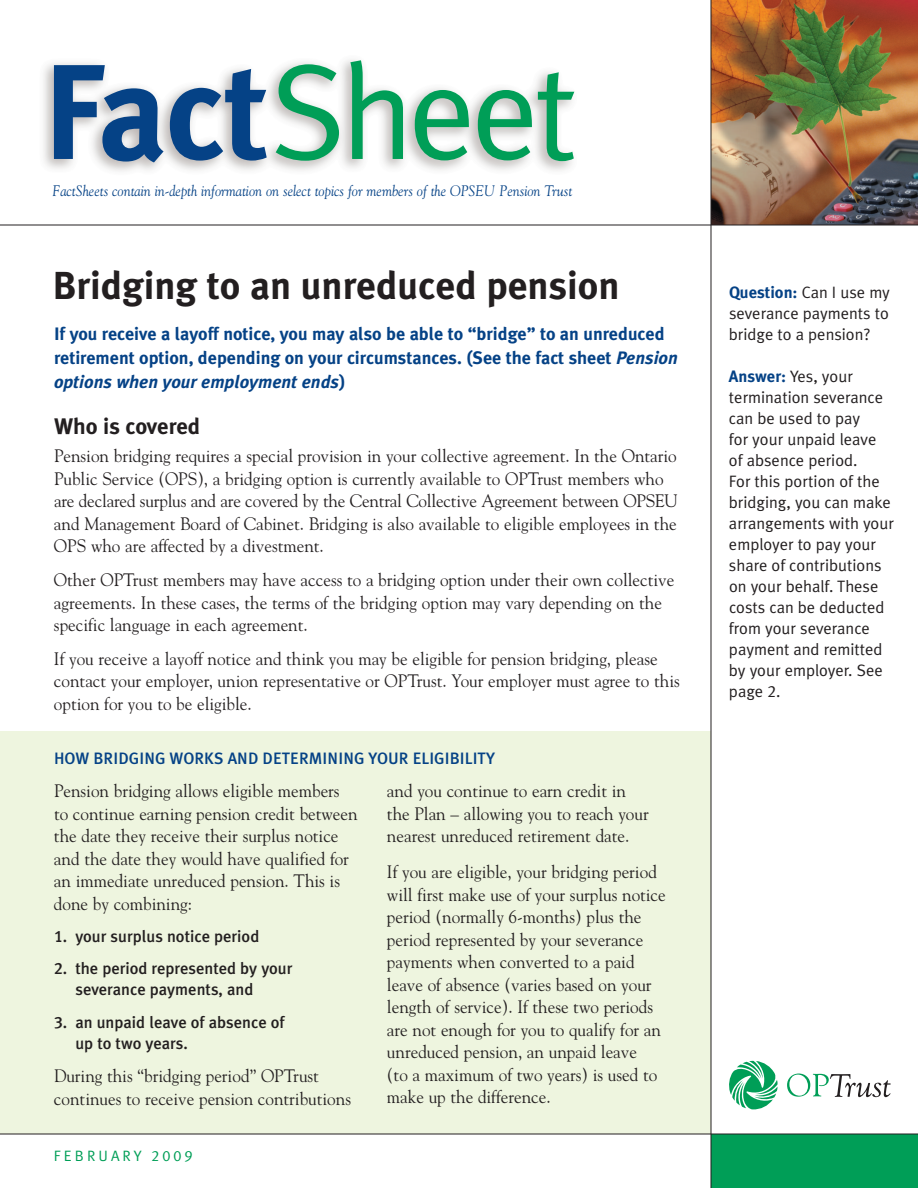
<style>
.page{position:relative;width:918px;height:1188px;background:#fff}
.page>*{position:absolute;margin:0;border:0;box-sizing:border-box;transform-origin:0 0}
.t1{font:135px "Meta Plus Normal";letter-spacing:-.04em;color:#009e57}
.t2{font:700 39px "Meta Plus";color:#231f20}
.t3{font:700 22.5px "Meta Plus";color:#231f20}
.t4{font:18px/22.5px "Goudy";color:#231f20;scale:.95 1}
.t5{font:700 18px/24px "Meta Plus";color:#054286}
.t6{font:16.5px/21px "Meta Plus Normal";color:#231f20}
.t7{font:500 16.5px/21px "Meta Plus";color:#231f20}
.t8{font:16.5px "Meta Plus Medium Caps";letter-spacing:.005em;color:#054286}
.t9{font:700 16.5px "Meta Plus";color:#054286}
.t10{font:italic 15.15px "Goudy";color:#054286;scale:.92 1}
.t11{font:15px "Meta Plus Normal Caps";letter-spacing:.2em;color:#009e57}
.s1{font-family:"Meta Plus";font-weight:700;color:#054286}
.s2{font-style:italic}
.s3{font-family:"Meta Plus Medium Caps";font-weight:400}
.s4{font-family:"Meta Plus Normal";font-weight:400;color:#231f20}
.s5{font-family:"Meta Plus Normal Caps"}
</style>
<div class="page">
<div style="left:0;top:731px;width:711px;height:403px;background:#eef5df"></div>
<img style="left:712px;top:0;width:206px;height:225px">
<div style="left:711px;top:1134px;width:207px;height:54px;background:#009e57"></div>
<hr style="left:0;top:225px;width:918px;height:1px;background:#231f20">
<hr style="left:0;top:1134px;width:918px;height:1px;background:#231f20">
<hr style="left:711px;top:0;width:1px;height:1188px;background:#231f20">
<svg style="left:729px;top:1061px;width:49px;height:49px"></svg>
<svg style="left:787px;top:1074px;width:104px;height:23px"></svg>
<h1 class="t1" style="left:43px;top:33px;width:537px"><span class="s1">Fact</span>Sheet</h1>
<p class="t10" style="left:53px;top:182px;width:566px">FactSheets contain in-depth information on select topics for members of the OPSEU Pension Trust</p>
<h2 class="t2" style="left:52px;top:263px;width:569px">Bridging to an unreduced pension</h2>
<p class="t5" style="left:54px;top:321px;width:625px">If you receive a layoff notice, you may also be able to “bridge” to an unreduced retirement option, depending on your circumstances. (See the fact sheet <span class="s2">Pension options when your employment ends</span>)</p>
<p class="t3" style="left:54px;top:413px;width:148px">Who is covered</p>
<p class="t4" style="left:54px;top:445px;width:658px">Pension bridging requires a special provision in your collective agreement. In the Ontario Public Service (OPS), a bridging option is currently available to OPTrust members who are declared surplus and are covered by the Central Collective Agreement between OPSEU and Management Board of Cabinet. Bridging is also available to eligible employees in the OPS who are affected by a divestment.</p>
<p class="t4" style="left:54px;top:569px;width:655px">Other OPTrust members may have access to a bridging option under their own collective agreements. In these cases, the terms of the bridging option may vary depending on the specific language in each agreement.</p>
<p class="t4" style="left:54px;top:647px;width:660px">If you receive a layoff notice and think you may be eligible for pension bridging, please contact your employer, union representative or OPTrust. Your employer must agree to this option for you to be eligible.</p>
<p class="t8" style="left:54px;top:748px;width:442px">HOW BRIDGING WORKS AND DETERMINING YOUR ELIGIBILITY</p>
<p class="t4" style="left:54px;top:780px;width:321px">Pension bridging allows eligible members to continue earning pension credit between the date they receive their surplus notice and the date they would have qualified for an immediate unreduced pension. This is done by combining:</p>
<p class="t7" style="left:54px;top:926px;width:207px"><span class="s3">1</span>. your surplus notice period</p>
<p class="t7" style="left:75px;top:958px;width:219px;text-indent:-21px"><span class="s3">2</span>. the period represented by your severance payments, and</p>
<p class="t7" style="left:75px;top:1011px;width:211px;text-indent:-21px"><span class="s3">3</span>. an unpaid leave of absence of up to two years.</p>
<p class="t4" style="left:54px;top:1065px;width:314px">During this “bridging period” OPTrust continues to receive pension contributions</p>
<p class="t4" style="left:387px;top:780px;width:277px">and you continue to earn credit in the Plan – allowing you to reach your nearest unreduced retirement date.</p>
<p class="t4" style="left:387px;top:861px;width:295px">If you are eligible, your bridging period will first make use of your surplus notice period (normally 6-months) plus the period represented by your severance payments when converted to a paid leave of absence (varies based on your length of service). If these two periods are not enough for you to qualify for an unreduced pension, an unpaid leave<br>(to a maximum of two years) is used to make up the difference.</p>
<p class="t11" style="left:54px;top:1147px;width:140px">FEBRUARY 2009</p>
<p class="t9" style="left:729px;top:283px;width:163px">Question: <span class="s4">Can I use my</span></p>
<p class="t6" style="left:729px;top:303px;width:162px">severance payments to bridge to a pension?</p>
<p class="t6" style="left:729px;top:366px;width:167px"><span class="s1">Answer:</span> Yes, your termination severance can be used to pay<br>for your unpaid leave of absence period.<br>For this portion of the bridging, you can make arrangements with your employer to pay your share of contributions on your behalf. These costs can be deducted from your severance payment and remitted by your employer. See page <span class="s5">2</span>.</p>
</div>
